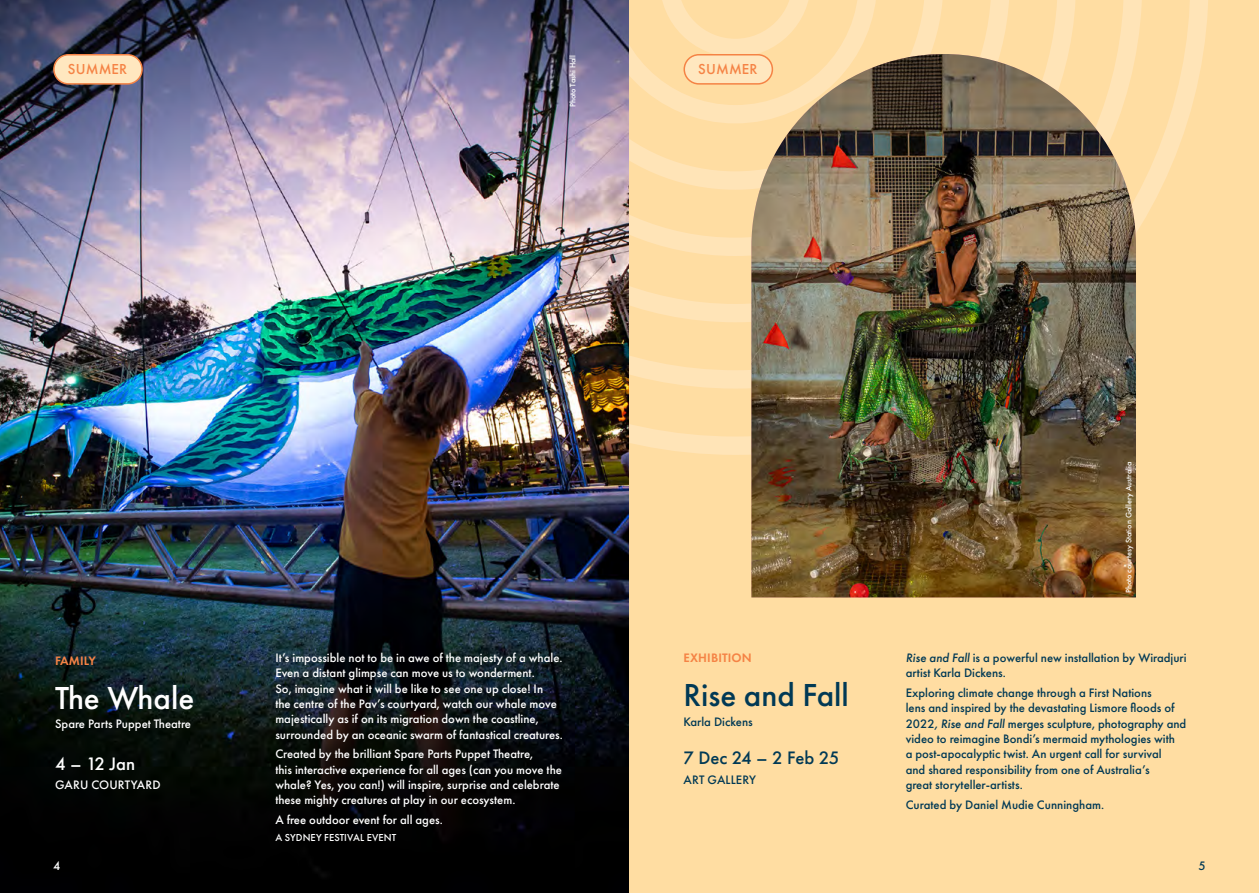
<style>
.page{position:relative;width:1259px;height:893px;background:#fff}
.page>*{position:absolute;margin:0;border:0;box-sizing:border-box;transform-origin:0 0}
.t1{font:500 33px "Futura PT";color:#003955}
.t2{font:500 33px "Futura PT";letter-spacing:-.005em;color:#fff}
.t3{font:500 18.75px "Futura PT";letter-spacing:-.01em;color:#003955}
.t4{font:500 18.75px "Futura PT";color:#fff}
.t5{font:500 15px "Futura PT";letter-spacing:.01em;color:#f58345}
.t6{font:500 12.75px/15.3px "Futura PT";color:#fff}
.t7{font:500 12.75px/15.3px "Futura PT";color:#003955}
.t8{font:600 12.75px "Futura PT";letter-spacing:.01em;color:#f58345}
.t9{font:500 10.5px "Futura PT";letter-spacing:.01em;color:#fff}
.t10{font:500 8.25px "Futura PT";color:#fff}
.s1{font-style:italic}
</style>
<div class="page">
<img style="left:0;top:0;width:629px;height:893px">
<div style="left:629px;top:0;width:630px;height:893px;background:#ffdda2"></div>
<svg style="left:629px;top:0;width:579px;height:455px"></svg>
<div style="left:54px;top:55px;width:88px;height:29px;background:#ffe7bf;border-radius:15px"></div>
<div style="left:53px;top:54px;width:90px;height:31px;border:2px solid #f58345;border-radius:15px"></div>
<div style="left:684px;top:55px;width:88px;height:29px;background:#ffe7bf;border-radius:15px"></div>
<div style="left:683px;top:54px;width:90px;height:31px;border:2px solid #f58345;border-radius:15px"></div>
<img style="left:751px;top:54px;width:385px;height:543px">
<p class="t10" style="left:568px;top:107px;width:54px;rotate:-90deg">Photo Tashi Hall</p>
<p class="t5" style="left:68px;top:60px;width:61px">SUMMER</p>
<p class="t5" style="left:698px;top:60px;width:61px">SUMMER</p>
<p class="t8" style="left:55px;top:653px;width:43px">FAMILY</p>
<h1 class="t2" style="left:55px;top:678px;width:141px">The Whale</h1>
<p class="t6" style="left:55px;top:716px;width:137px">Spare Parts Puppet Theatre</p>
<h2 class="t4" style="left:55px;top:752px;width:82px">4 – 12 Jan</h2>
<p class="t6" style="left:55px;top:777px;width:107px">GARU COURTYARD</p>
<p class="t6" style="left:53px;top:858px;width:9px">4</p>
<p class="t6" style="left:275px;top:650px;width:289px">It’s impossible not to be in awe of the majesty of a whale.<br>Even a distant glimpse can move us to wonderment.<br>So, imagine what it will be like to see one up close! In<br>the centre of the Pav’s courtyard, watch our whale move majestically as if on its migration down the coastline, surrounded by an oceanic swarm of fantastical creatures.</p>
<p class="t6" style="left:275px;top:746px;width:288px">Created by the brilliant Spare Parts Puppet Theatre,<br>this interactive experience for all ages (can you move the whale? Yes, you can!) will inspire, surprise and celebrate these mighty creatures at play in our ecosystem.</p>
<p class="t6" style="left:275px;top:812px;width:169px">A free outdoor event for all ages.</p>
<p class="t9" style="left:275px;top:831px;width:122px">A SYDNEY FESTIVAL EVENT</p>
<p class="t8" style="left:683px;top:650px;width:70px">EXHIBITION</p>
<h1 class="t1" style="left:683px;top:675px;width:167px">Rise and Fall</h1>
<p class="t7" style="left:683px;top:714px;width:71px">Karla Dickens</p>
<h2 class="t3" style="left:683px;top:746px;width:158px">7 Dec 24 – 2 Feb 25</h2>
<p class="t7" style="left:683px;top:772px;width:74px">ART GALLERY</p>
<p class="t10" style="left:1124px;top:593px;width:133px;rotate:-90deg">Photo courtesy Station Gallery Australia</p>
<p class="t7" style="left:905px;top:650px;width:282px"><span class="s1">Rise and Fall</span> is a powerful new installation by Wiradjuri artist Karla Dickens.</p>
<p class="t7" style="left:905px;top:685px;width:282px">Exploring climate change through a First Nations<br>lens and inspired by the devastating Lismore floods of 2022<span class="s1">, Rise and Fall</span> merges sculpture, photography and video to reimagine Bondi’s mermaid mythologies with<br>a post-apocalyptic twist. An urgent call for survival<br>and shared responsibility from one of Australia’s<br>great storyteller-artists.</p>
<p class="t7" style="left:905px;top:797px;width:200px">Curated by Daniel Mudie Cunningham.</p>
<p class="t7" style="left:1198px;top:858px;width:9px">5</p>
</div>
